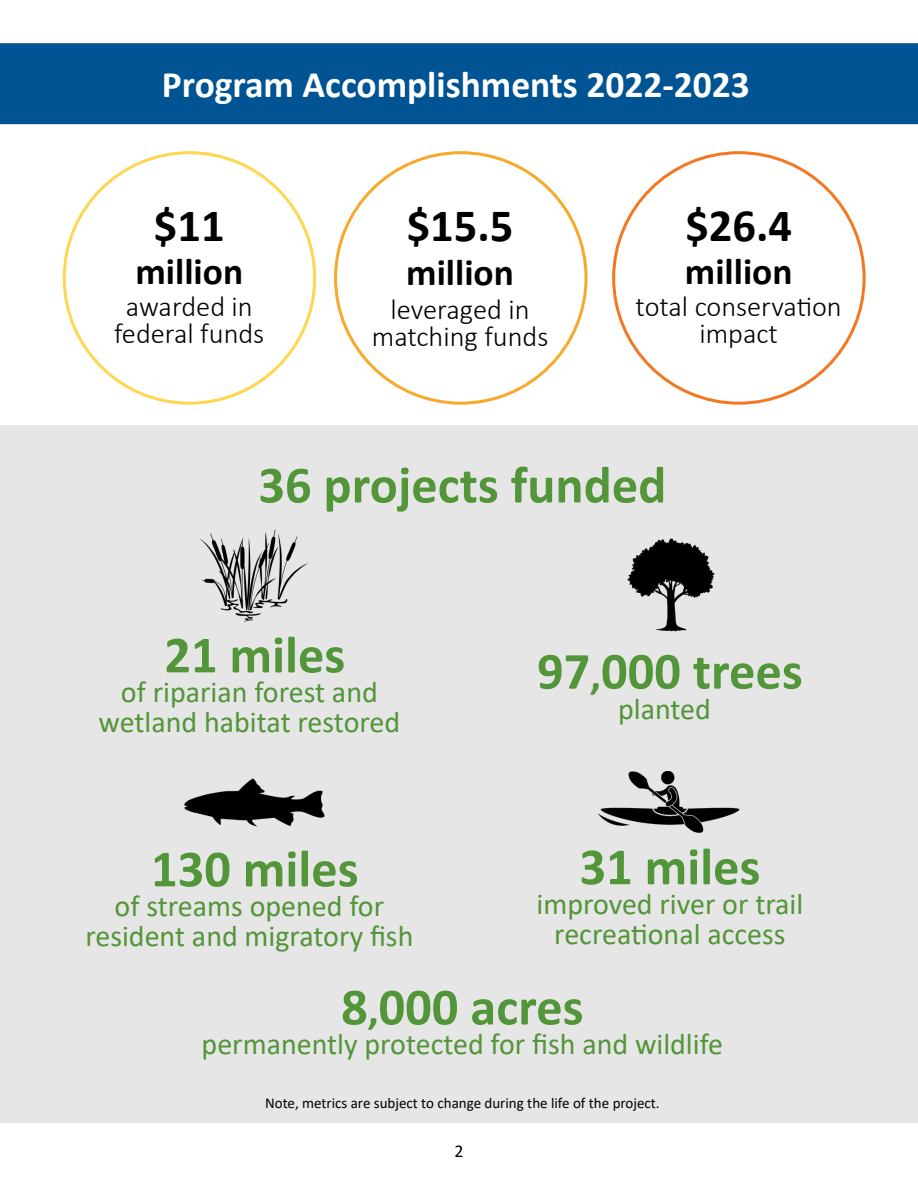
<style>
.page{position:relative;width:918px;height:1188px;background:#fff}
.page>*{position:absolute;margin:0;border:0;box-sizing:border-box;transform-origin:0 0}
.t1{font:700 52.5px "Calibri";color:#539539}
.t2{font:700 46.5px "Calibri";color:#000}
.t3{font:700 37.5px "Calibri";color:#fff}
.t4{font:700 37.5px "Calibri";color:#000}
.t5{font:30px "Calibri";color:#539539}
.t6{font:300 28.5px/27px "Calibri";color:#000;text-align:center}
.t7{font:18px "Calibri";color:#000}
.t8{font:15px "Calibri";color:#000}
.s1{font-size:42px}
</style>
<div class="page">
<div style="left:0;top:426px;width:918px;height:697px;background:#e6e6e6"></div>
<div style="left:0;top:43px;width:918px;height:81px;background:#005493"></div>
<img style="left:199px;top:529px;width:109px;height:93px">
<img style="left:627px;top:538px;width:88px;height:94px">
<img style="left:597px;top:771px;width:143px;height:62px">
<img style="left:184px;top:778px;width:141px;height:49px">
<h2 class="t3" style="left:162px;top:58px;width:590px">Program Accomplishments 2022-2023</h2>
<p class="t2" style="left:154px;top:193px;width:72px">$11</p>
<p class="t4" style="left:135px;top:245px;width:109px">million</p>
<p class="t6" style="left:114px;top:293px;width:152px">awarded in federal funds</p>
<p class="t2" style="left:407px;top:193px;width:108px">$15.5</p>
<p class="t4" style="left:406px;top:246px;width:109px">million</p>
<p class="t6" style="left:372px;top:296px;width:178px">leveraged in matching funds</p>
<p class="t2" style="left:685px;top:192px;width:108px">$26.4</p>
<p class="t4" style="left:685px;top:245px;width:109px">million</p>
<p class="t6" style="left:636px;top:293px;width:208px">total conservation impact</p>
<p class="t1" style="left:258px;top:448px;width:410px">36 projects funded</p>
<p class="t1" style="left:164px;top:618px;width:182px">21 miles</p>
<p class="t5" style="left:121px;top:672px;width:258px">of riparian forest and</p>
<p class="t5" style="left:99px;top:702px;width:303px">wetland habitat restored</p>
<p class="t1" style="left:537px;top:634px;width:267px">97<span class="s1">,</span>000 trees</p>
<p class="t5" style="left:618px;top:688px;width:94px">planted</p>
<p class="t1" style="left:151px;top:832px;width:209px">130 miles</p>
<p class="t1" style="left:579px;top:830px;width:182px">31 miles</p>
<p class="t5" style="left:115px;top:886px;width:271px">of streams opened for</p>
<p class="t5" style="left:537px;top:883px;width:268px">improved river or trail</p>
<p class="t5" style="left:85px;top:916px;width:330px">resident and migratory fish</p>
<p class="t5" style="left:554px;top:913px;width:233px">recreational access</p>
<p class="t1" style="left:341px;top:970px;width:244px">8<span class="s1">,</span>000 acres</p>
<p class="t5" style="left:202px;top:1024px;width:523px">permanently protected for fish and wildlife</p>
<p class="t8" style="left:265px;top:1093px;width:396px">Note, metrics are subject to change during the life of the project.</p>
<p class="t7" style="left:454px;top:1138px;width:11px">2</p>
</div>
